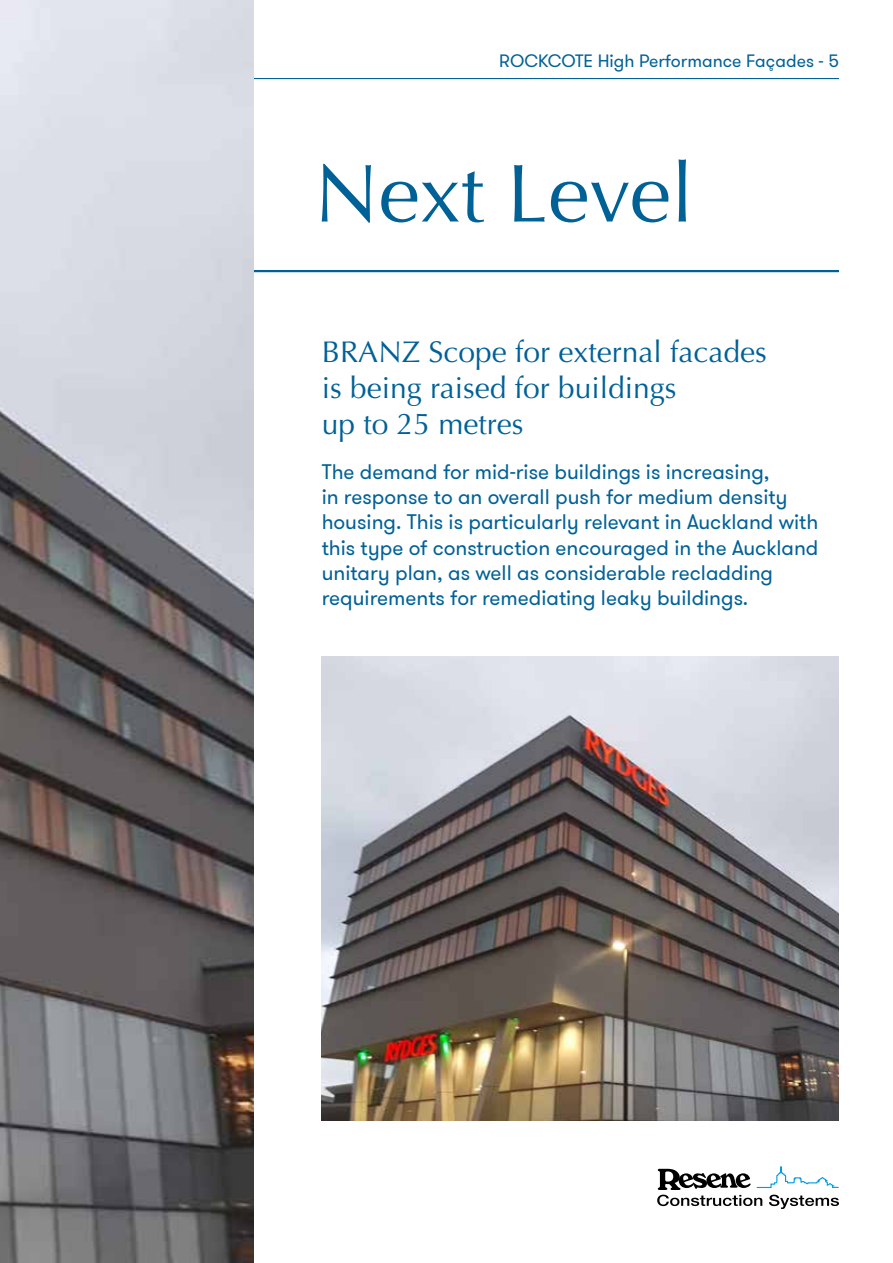
<style>
.page{position:relative;width:893px;height:1263px;background:#fff}
.page>*{position:absolute;margin:0;border:0;box-sizing:border-box;transform-origin:0 0}
.t1{font:82.5px "Optima";color:#006197}
.t2{font:30px/36px "Optima";color:#006197}
.t3{font:21px/25.2px "GT Walsheim Pro";color:#006197}
.t4{font:17.85px "GT Walsheim Pro";color:#006197}
</style>
<div class="page">
<svg style="left:657px;top:1166px;width:182px;height:43px"></svg>
<hr style="left:58px;top:270px;width:781px;height:2px;background:#006197">
<hr style="left:58px;top:78px;width:781px;height:1px;background:#006197">
<img style="left:0;top:0;width:253px;height:1263px">
<img style="left:322px;top:657px;width:517px;height:463px">
<p class="t4" style="left:499px;top:50px;width:341px">ROCKCOTE High Performance Façades - 5</p>
<h1 class="t1" style="left:314px;top:146px;width:381px">Next Level</h1>
<h2 class="t2" style="left:322px;top:334px;width:447px">BRANZ Scope for external facades is being raised for buildings<br>up to 25 metres</h2>
<p class="t3" style="left:322px;top:460px;width:498px">The demand for mid-rise buildings is increasing,<br>in response to an overall push for medium density housing. This is particularly relevant in Auckland with this type of construction encouraged in the Auckland unitary plan, as well as considerable recladding requirements for remediating leaky buildings.</p>
</div>
